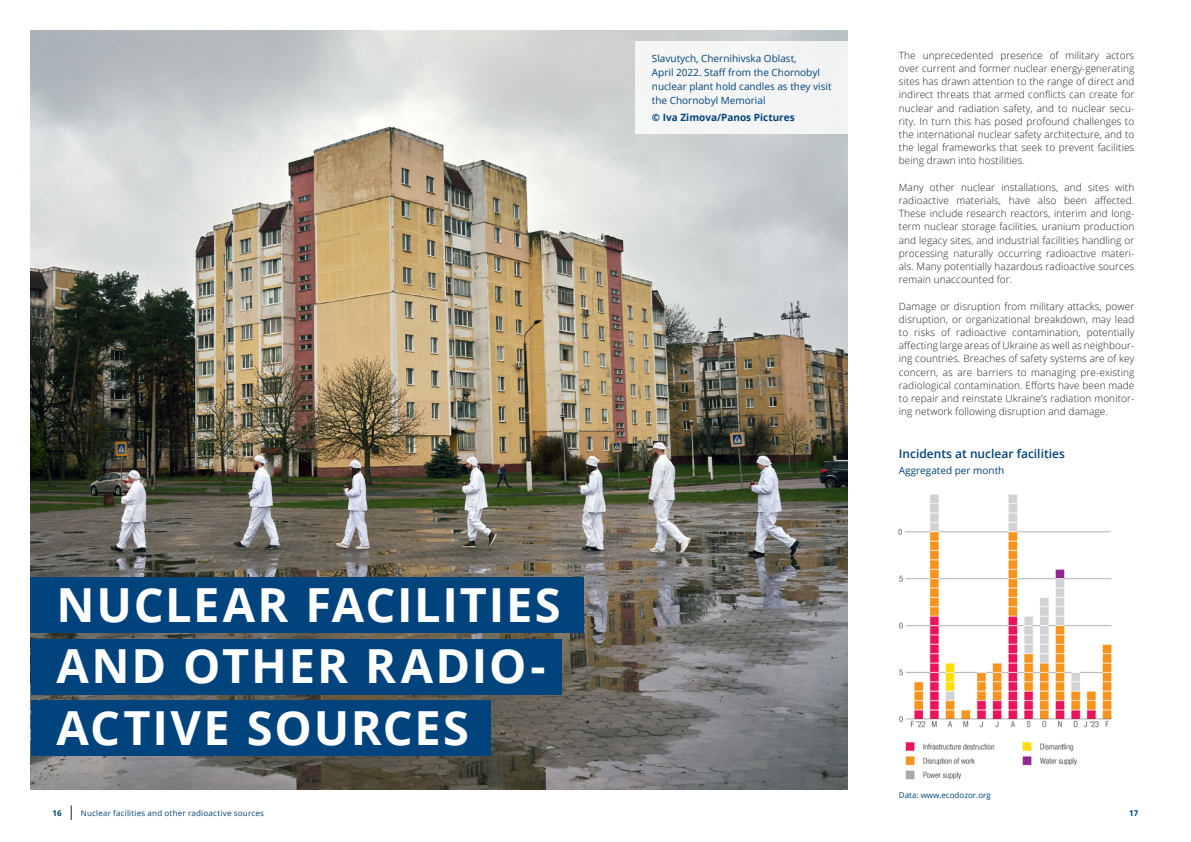
<style>
.page{position:relative;width:1191px;height:842px;background:#fff}
.page>*{position:absolute;margin:0;border:0;box-sizing:border-box;transform-origin:0 0}
.t1{font:700 47px "Open Sans";letter-spacing:.035em;color:#fff}
.t2{font:600 12px "Open Sans";color:#01437c}
.t3{font:300 10px/13.2px "Open Sans";letter-spacing:.01em;color:#231f20;text-align:justify}
.t4{font:10px/14px "Open Sans";color:#01437c}
.t5{font:700 10px "Open Sans";color:#01437c}
._5_Legende{font:8px "Open Sans";letter-spacing:.025em;color:#01437c}
._5_Legende-2{font:8px "Open Sans";color:#01437c}
._5_Legende-3{font:700 8px "Open Sans";color:#01437c}
</style>
<div class="page">
<img style="left:31px;top:31px;width:816px;height:758px">
<div style="left:31px;top:577px;width:553px;height:56px;background:#01437c"></div>
<div style="left:31px;top:639px;width:530px;height:55px;background:#01437c"></div>
<div style="left:31px;top:700px;width:459px;height:56px;background:#01437c"></div>
<div style="left:635px;top:41px;width:226px;height:93px;background:#f4f5f5"></div>
<img style="left:899px;top:494px;width:213px;height:286px">
<svg style="left:71px;top:806px;width:1px;height:14px"></svg>
<p class="t1" style="left:57px;top:571px;width:505px">NUCLEAR FACILITIES</p>
<p class="t1" style="left:57px;top:633px;width:490px">AND OTHER RADIO-</p>
<p class="t1" style="left:57px;top:694px;width:414px">ACTIVE SOURCES</p>
<p class="t4" style="left:652px;top:51px;width:146px">Slavutych, Chernihivska Oblast,</p>
<p class="t4" style="left:652px;top:65px;width:181px">April 2022. Staff from the Chornobyl nuclear plant hold candles as they visit the Chornobyl Memorial</p>
<p class="t5" style="left:652px;top:110px;width:144px">© Iva Zimova/Panos Pictures</p>
<p class="t3" style="left:899px;top:48px;width:237px">The unprecedented presence of military actors over current and former nuclear energy-generating sites has drawn attention to the range of direct and indirect threats that armed conflicts can create for nuclear and radiation safety, and to nuclear secu&shy;rity. In turn this has posed profound challenges to the international nuclear safety architecture, and to the legal frameworks that seek to prevent facilities being drawn into hostilities.</p>
<p class="t3" style="left:899px;top:180px;width:237px">Many other nuclear installations, and sites with radioactive materials, have also been affected.<br>These include research reactors, interim and long&shy;term nuclear storage facilities, uranium production and legacy sites, and industrial facilities handling or processing naturally occurring radioactive materi&shy;als. Many potentially hazardous radioactive sources remain unaccounted for.</p>
<p class="t3" style="left:899px;top:299px;width:237px">Damage or disruption from military attacks, power disruption, or organizational breakdown, may lead to risks of radioactive contamination, potentially affecting large areas of Ukraine as well as neighbour&shy;ing countries. Breaches of safety systems are of key concern, as are barriers to managing pre-existing radiological contamination. Efforts have been made to repair and reinstate Ukraine’s radiation monitor&shy;ing network following disruption and damage.</p>
<p class="t2" style="left:899px;top:445px;width:167px">Incidents at nuclear facilities</p>
<p class="t4" style="left:899px;top:463px;width:107px">Aggregated per month</p>
<p class="_5_Legende-2" style="left:899px;top:789px;width:93px">Data: www.ecodozor.org</p>
<p class="_5_Legende-3" style="left:52px;top:807px;width:11px">16</p>
<p class="_5_Legende" style="left:81px;top:807px;width:185px">Nuclear facilities and other radioactive sources</p>
<p class="_5_Legende-3" style="left:1129px;top:807px;width:11px">17</p>
</div>
